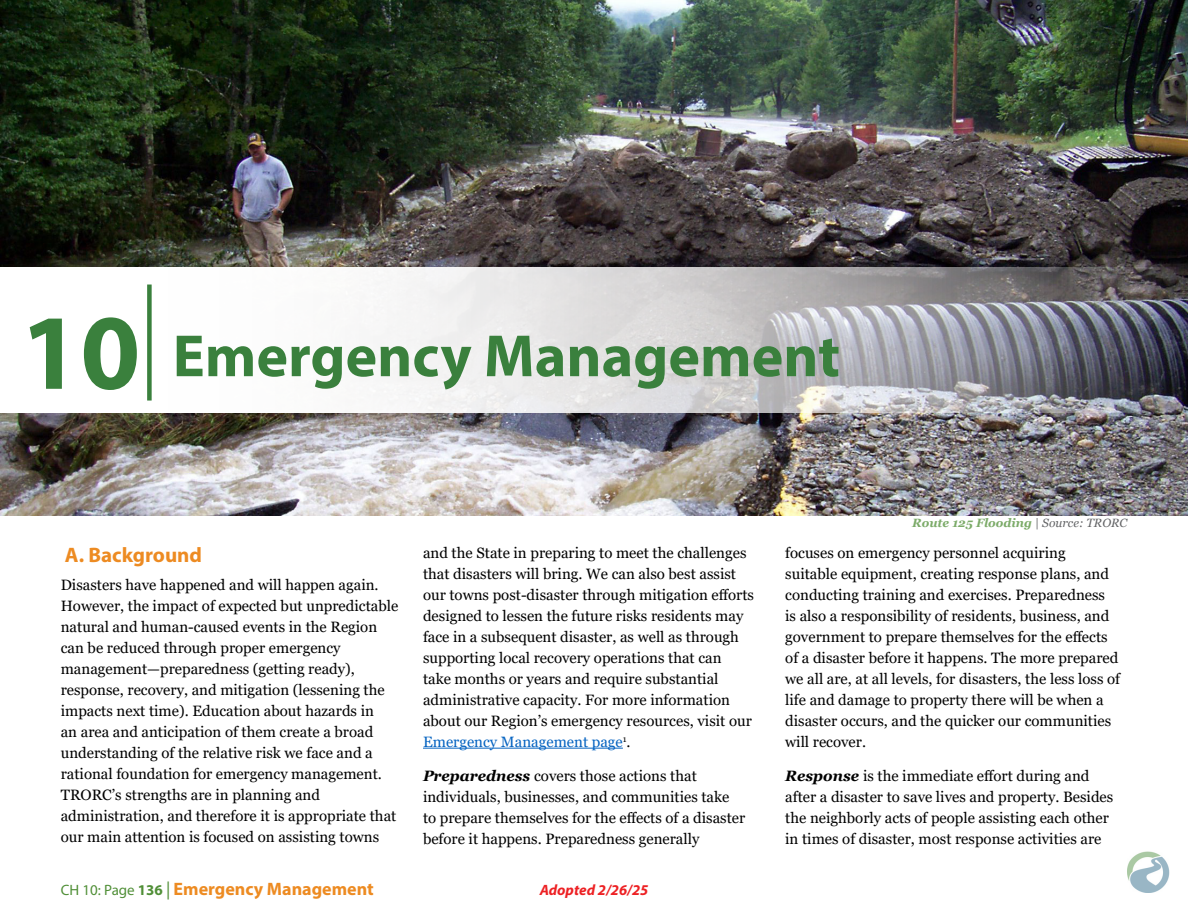
<style>
.page{position:relative;width:1188px;height:918px;background:#fff}
.page>*{position:absolute;margin:0;border:0;box-sizing:border-box;transform-origin:0 0}
.Header{font:700 108px "Myriad Pro";color:#3a803d}
.Header-2{font:700 60px "Myriad Pro";color:#3a803d}
.Header_2{font:700 21px "Myriad Pro";color:#ed8b22}
.t1{font:700 18px "Myriad Pro";color:#ed8b22}
.Body{font:15px/21px "Georgia";color:#000}
.t2{font:italic 700 15px "Myriad Pro";color:#ed2124}
.t3{font:italic 700 12px "Georgia";color:#7cab69}
.s1{font-weight:400;color:#636466}
.s2{color:#0563c1}
.s3{font-weight:700;font-style:italic}
.s4{font-weight:400;font-size:15px;color:#508f37}
.s5{font-size:15px;color:#508f37}
.s6{font-weight:400;color:#508f37}
</style>
<div class="page">
<img style="left:1128px;top:851px;width:41px;height:41px">
<img style="left:0;top:0;width:1188px;height:515px">
<svg style="left:0;top:267px;width:1188px;height:146px"></svg>
<div style="left:147px;top:285px;width:5px;height:116px;background:#3a803d"></div>
<hr style="left:423px;top:748px;width:200px;height:1px;background:#0563c1">
<p class="Header" style="left:21px;top:282px;width:121px">10</p>
<p class="Header-2" style="left:173px;top:317px;width:669px">Emergency Management</p>
<p class="t3" style="left:912px;top:515px;width:217px">Route 125 Flooding <span class="s1">| Source: TRORC</span></p>
<p class="Header_2" style="left:65px;top:541px;width:139px">A. Background</p>
<p class="Body" style="left:61px;top:575px;width:339px">Disasters have happened and will happen again.<br>However, the impact of expected but unpredictable natural and human-caused events in the Region can be reduced through proper emergency management—preparedness (getting ready), response, recovery, and mitigation (lessening the impacts next time). Education about hazards in<br>an area and anticipation of them create a broad understanding of the relative risk we face and a rational foundation for emergency management.<br>TRORC’s strengths are in planning and administration, and therefore it is appropriate that our main attention is focused on assisting towns</p>
<p class="Body" style="left:423px;top:542px;width:333px">and the State in preparing to meet the challenges that disasters will bring. We can also best assist our towns post-disaster through mitigation efforts designed to lessen the future risks residents may face in a subsequent disaster, as well as through supporting local recovery operations that can<br>take months or years and require substantial administrative capacity. For more information about our Region’s emergency resources, visit our <span class="s2">Emergency Management page</span><sup>1</sup>.</p>
<p class="Body" style="left:423px;top:766px;width:324px"><span class="s3">Preparedness</span> covers those actions that individuals, businesses, and communities take to prepare themselves for the effects of a disaster before it happens. Preparedness generally</p>
<p class="t1" style="left:61px;top:878px;width:315px"><span class="s4">CH 10: Page</span> <span class="s5">136</span> <span class="s6">|</span> Emergency Management</p>
<p class="t2" style="left:540px;top:881px;width:110px">Adopted 2/26/25</p>
<p class="Body" style="left:785px;top:542px;width:336px">focuses on emergency personnel acquiring suitable equipment, creating response plans, and conducting training and exercises. Preparedness<br>is also a responsibility of residents, business, and government to prepare themselves for the effects of a disaster before it happens. The more prepared we all are, at all levels, for disasters, the less loss of life and damage to property there will be when a disaster occurs, and the quicker our communities will recover.</p>
<p class="Body" style="left:785px;top:766px;width:330px"><span class="s3">Response</span> is the immediate effort during and after a disaster to save lives and property. Besides the neighborly acts of people assisting each other in times of disaster, most response activities are</p>
</div>
